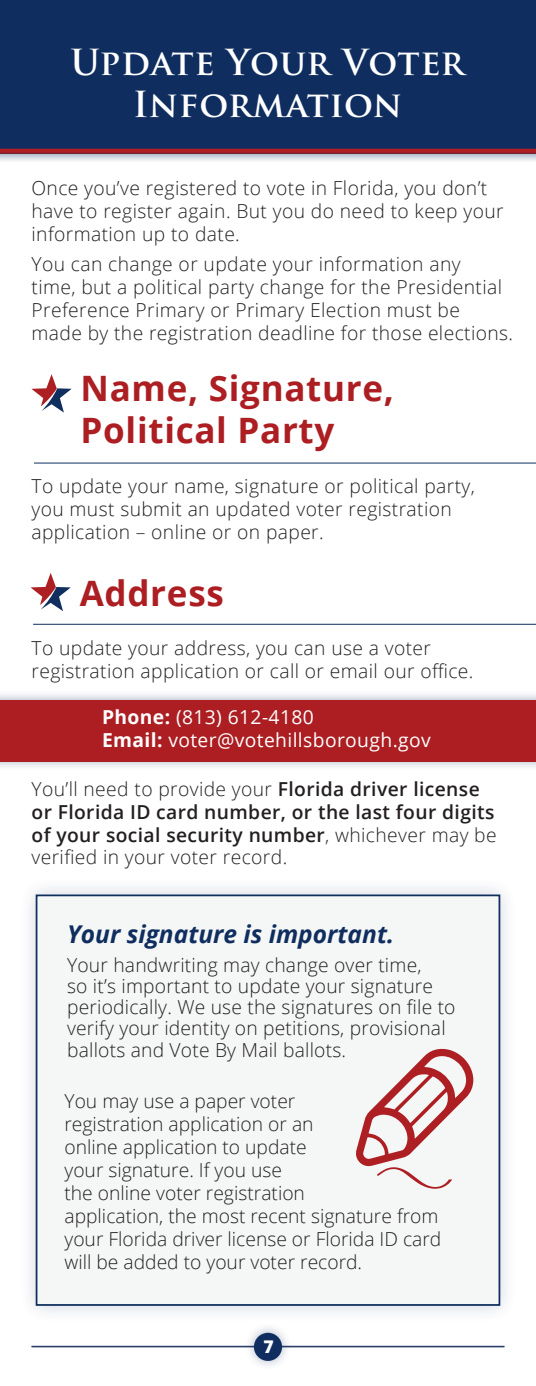
<style>
.page{position:relative;width:536px;height:1386px;background:#fff}
.page>*{position:absolute;margin:0;border:0;box-sizing:border-box;transform-origin:0 0}
.Basic_Heading{font:700 35px/42px "Open Sans";letter-spacing:.02em;color:#ac1e22}
.Basic_Heading-2{font:700 35px/42px "Trajan Pro";letter-spacing:.015em;color:#fff;text-align:center}
.t1{font:italic 700 24.5px "Open Sans";color:#0f2e5f}
.Body_Text{font:300 19.25px/22.8px "Open Sans";letter-spacing:.02em;color:#231f20}
.Body_Text-2{font:300 19.25px/23.1px "Open Sans";color:#231f20}
.Body_Text-3{font:600 19.25px/22.8px "Open Sans";letter-spacing:.02em;color:#231f20}
.Body_Text-4{font:19.25px "Open Sans";letter-spacing:.02em;color:#fff}
.t2{font:800 17.5px "Open Sans";color:#fff}
.s1{font-weight:700}
.s2{font-weight:300}
</style>
<div class="page">
<div style="left:18px;top:877px;width:499px;height:446px;background:#0f2e5f;opacity:.2"></div>
<div style="left:36px;top:895px;width:464px;height:411px;background:#f5f7f7;border:2px solid #0f2e5f"></div>
<svg style="left:356px;top:1049px;width:117px;height:140px"></svg>
<div style="left:0;top:0;width:536px;height:154px;background:#0f2e5f"></div>
<div style="left:0;top:690px;width:536px;height:81px;background:#0f2e5f;opacity:.35"></div>
<div style="left:0;top:700px;width:536px;height:61px;background:#ac1e22"></div>
<hr style="left:32px;top:1346px;width:472px;height:1px;background:#1c305f">
<hr style="left:32px;top:1347px;width:472px;height:1px;background:#1c305f">
<div style="left:244px;top:1323px;width:48px;height:48px;background:#0f2e5f;opacity:.35"></div>
<div style="left:254px;top:1333px;width:28px;height:28px;background:#0f2e5f;border-radius:50%"></div>
<div style="left:0;top:139px;width:536px;height:23px;background:#0f2e5f;opacity:.35"></div>
<hr style="left:0;top:149px;width:536px;height:3px;background:#ac1f22">
<svg style="left:32px;top:374px;width:40px;height:39px"></svg>
<hr style="left:34px;top:463px;width:502px;height:1px;background:#0f2e5f">
<svg style="left:31px;top:573px;width:40px;height:38px"></svg>
<hr style="left:33px;top:624px;width:503px;height:1px;background:#0f2e5f">
<p class="Basic_Heading-2" style="left:70px;top:41px;width:395px">Update Your Voter<br>Information</p>
<p class="Body_Text" style="left:32px;top:176px;width:473px">Once you’ve registered to vote in Florida, you don’t have to register again. But you do need to keep your information up to date.</p>
<p class="Body_Text" style="left:32px;top:253px;width:483px">You can change or update your information any<br>time, but a political party change for the Presidential Preference Primary or Primary Election must be made by the registration deadline for those elections.</p>
<p class="Basic_Heading" style="left:80px;top:366px;width:315px">Name, Signature,<br>Political Party</p>
<p class="Body_Text" style="left:32px;top:474px;width:445px">To update your name, signature or political party, you must submit an updated voter registration application – online or on paper.</p>
<p class="Basic_Heading" style="left:80px;top:572px;width:146px">Address</p>
<p class="Body_Text" style="left:32px;top:637px;width:443px">To update your address, you can use a voter registration application or call or email our office.</p>
<p class="Body_Text-4" style="left:102px;top:704px;width:213px"><span class="s1">Phone:</span> (813) 612-4180</p>
<p class="Body_Text-4" style="left:102px;top:727px;width:330px"><span class="s1">Email:</span> voter@votehillsborough.gov</p>
<p class="Body_Text-3" style="left:32px;top:777px;width:466px"><span class="s2">You’ll need to provide your</span> Florida driver license or Florida ID card number, or the last four digits of your social security number<span class="s2">, whichever may be verified in your voter record.</span></p>
<p class="t1" style="left:67px;top:916px;width:328px">Your signature is important.</p>
<p class="Body_Text" style="left:67px;top:954px;width:390px;line-height:21px">Your handwriting may change over time,<br>so it’s important to update your signature periodically. We use the signatures on file to verify your identity on petitions, provisional</p>
<p class="Body_Text" style="left:67px;top:1038px;width:280px">ballots and Vote By Mail ballots.</p>
<p class="Body_Text-2" style="left:64px;top:1089px;width:378px">You may use a paper voter<br>registration application or an<br>online application to update<br>your signature. If you use<br>the online voter registration<br>application, the most recent signature from your Florida driver license or Florida ID card will be added to your voter record.</p>
<p class="t2" style="left:263px;top:1333px;width:12px">7</p>
</div>
